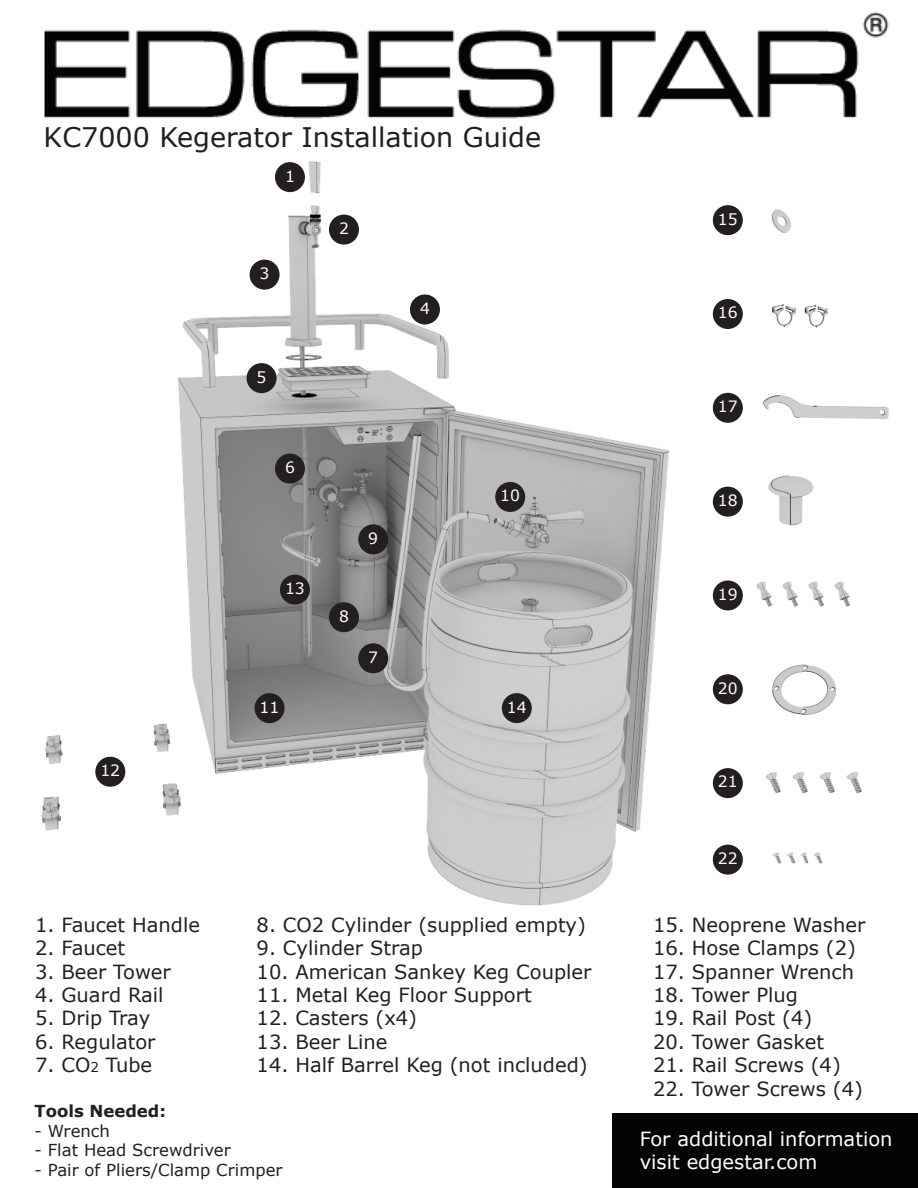
<style>
.page{position:relative;width:918px;height:1188px;background:#fff}
.page>*{position:absolute;margin:0;border:0;box-sizing:border-box;transform-origin:0 0}
.t1{font:27px "Verdana";color:#231f20}
.t2{font:19.5px "Verdana";color:#231f20}
.t3{font:19.5px/23.4px "Verdana";color:#fff}
.t4{font:16.5px "Verdana";color:#231f20}
.t5{font:700 16.5px "Verdana";color:#231f20}
.t6{font:15.6px "Verdana";color:#fff}
.s1{font-size:13.5px}
</style>
<div class="page">
<img style="left:41px;top:161px;width:716px;height:745px">
<img style="left:44px;top:12px;width:845px;height:107px">
<img style="left:768px;top:475px;width:46px;height:51px">
<img style="left:763px;top:395px;width:126px;height:24px">
<img style="left:772px;top:664px;width:65px;height:51px">
<img style="left:771px;top:209px;width:20px;height:24px">
<div style="left:713px;top:205px;width:30px;height:30px;background:#231f20;border-radius:50%"></div>
<div style="left:713px;top:299px;width:30px;height:30px;background:#231f20;border-radius:50%"></div>
<div style="left:713px;top:393px;width:30px;height:30px;background:#231f20;border-radius:50%"></div>
<div style="left:713px;top:487px;width:30px;height:30px;background:#231f20;border-radius:50%"></div>
<div style="left:713px;top:580px;width:30px;height:30px;background:#231f20;border-radius:50%"></div>
<div style="left:713px;top:674px;width:30px;height:30px;background:#231f20;border-radius:50%"></div>
<div style="left:713px;top:768px;width:30px;height:30px;background:#231f20;border-radius:50%"></div>
<img style="left:772px;top:304px;width:56px;height:23px">
<img style="left:757px;top:581px;width:16px;height:26px">
<img style="left:783px;top:581px;width:16px;height:26px">
<img style="left:809px;top:581px;width:16px;height:26px">
<img style="left:835px;top:581px;width:16px;height:26px">
<img style="left:792px;top:772px;width:16px;height:21px">
<img style="left:765px;top:772px;width:16px;height:21px">
<img style="left:819px;top:772px;width:16px;height:21px">
<img style="left:846px;top:772px;width:16px;height:21px">
<div style="left:713px;top:845px;width:30px;height:30px;background:#231f20;border-radius:50%"></div>
<svg style="left:773px;top:852px;width:8px;height:12px"></svg>
<svg style="left:787px;top:852px;width:36px;height:12px"></svg>
<div style="left:502px;top:693px;width:30px;height:30px;background:#231f20;border-radius:50%"></div>
<div style="left:275px;top:162px;width:30px;height:30px;background:#231f20;border-radius:50%"></div>
<div style="left:329px;top:215px;width:30px;height:30px;background:#231f20;border-radius:50%"></div>
<div style="left:250px;top:260px;width:30px;height:30px;background:#231f20;border-radius:50%"></div>
<div style="left:410px;top:294px;width:30px;height:30px;background:#231f20;border-radius:50%"></div>
<div style="left:247px;top:363px;width:30px;height:30px;background:#231f20;border-radius:50%"></div>
<div style="left:275px;top:454px;width:30px;height:30px;background:#231f20;border-radius:50%"></div>
<div style="left:358px;top:643px;width:30px;height:30px;background:#231f20;border-radius:50%"></div>
<div style="left:329px;top:602px;width:30px;height:30px;background:#231f20;border-radius:50%"></div>
<div style="left:358px;top:524px;width:30px;height:30px;background:#231f20;border-radius:50%"></div>
<div style="left:495px;top:482px;width:30px;height:30px;background:#231f20;border-radius:50%"></div>
<div style="left:255px;top:693px;width:30px;height:30px;background:#231f20;border-radius:50%"></div>
<div style="left:95px;top:757px;width:30px;height:30px;background:#231f20;border-radius:50%"></div>
<div style="left:280px;top:575px;width:30px;height:30px;background:#231f20;border-radius:50%"></div>
<div style="left:613px;top:1113px;width:305px;height:75px;background:#040503"></div>
<h1 class="t1" style="left:44px;top:119px;width:499px">KC7000 Kegerator Installation Guide</h1>
<p class="t6" style="left:100px;top:760px;width:21px">12</p>
<p class="t2" style="left:35px;top:911px;width:166px">1. Faucet Handle</p>
<p class="t2" style="left:35px;top:935px;width:92px">2. Faucet</p>
<p class="t2" style="left:35px;top:958px;width:137px">3. Beer Tower</p>
<p class="t2" style="left:35px;top:982px;width:130px">4. Guard Rail</p>
<p class="t2" style="left:35px;top:1005px;width:117px">5. Drip Tray</p>
<p class="t2" style="left:35px;top:1028px;width:122px">6. Regulator</p>
<p class="t2" style="left:35px;top:1052px;width:118px">7. CO<span class="s1">2</span> Tube</p>
<p class="t6" style="left:285px;top:165px;width:11px">1</p>
<p class="t6" style="left:260px;top:263px;width:11px">3</p>
<p class="t6" style="left:339px;top:218px;width:11px">2</p>
<p class="t6" style="left:257px;top:366px;width:11px">5</p>
<p class="t6" style="left:285px;top:457px;width:11px">6</p>
<p class="t6" style="left:285px;top:578px;width:21px">13</p>
<p class="t6" style="left:260px;top:696px;width:21px">11</p>
<p class="t6" style="left:368px;top:527px;width:11px">9</p>
<p class="t6" style="left:339px;top:605px;width:11px">8</p>
<p class="t6" style="left:368px;top:646px;width:11px">7</p>
<p class="t6" style="left:420px;top:297px;width:11px">4</p>
<p class="t6" style="left:500px;top:485px;width:21px">10</p>
<p class="t6" style="left:507px;top:696px;width:21px">14</p>
<p class="t2" style="left:257px;top:911px;width:331px">8. CO2 Cylinder (supplied empty)</p>
<p class="t2" style="left:257px;top:935px;width:168px">9. Cylinder Strap</p>
<p class="t2" style="left:257px;top:958px;width:336px">10. American Sankey Keg Coupler</p>
<p class="t2" style="left:257px;top:982px;width:277px">11. Metal Keg Floor Support</p>
<p class="t2" style="left:257px;top:1005px;width:162px">12. Casters (x4)</p>
<p class="t2" style="left:257px;top:1028px;width:132px">13. Beer Line</p>
<p class="t2" style="left:257px;top:1052px;width:333px">14. Half Barrel Keg (not included)</p>
<p class="t5" style="left:34px;top:1099px;width:133px">Tools Needed:</p>
<p class="t4" style="left:34px;top:1119px;width:77px">- Wrench</p>
<p class="t4" style="left:34px;top:1139px;width:198px">- Flat Head Screwdriver</p>
<p class="t4" style="left:34px;top:1159px;width:250px">- Pair of Pliers/Clamp Crimper</p>
<p class="t6" style="left:718px;top:208px;width:21px">15</p>
<p class="t6" style="left:718px;top:302px;width:21px">16</p>
<p class="t6" style="left:718px;top:396px;width:21px">17</p>
<p class="t6" style="left:718px;top:490px;width:21px">18</p>
<p class="t6" style="left:718px;top:583px;width:21px">19</p>
<p class="t6" style="left:718px;top:677px;width:21px">20</p>
<p class="t6" style="left:718px;top:771px;width:21px">21</p>
<p class="t6" style="left:718px;top:848px;width:21px">22</p>
<p class="t2" style="left:653px;top:911px;width:214px">15. Neoprene Washer</p>
<p class="t2" style="left:653px;top:935px;width:204px">16. Hose Clamps (2)</p>
<p class="t2" style="left:653px;top:958px;width:202px">17. Spanner Wrench</p>
<p class="t2" style="left:653px;top:982px;width:146px">18. Tower Plug</p>
<p class="t2" style="left:653px;top:1005px;width:161px">19. Rail Post (4)</p>
<p class="t2" style="left:653px;top:1028px;width:172px">20. Tower Gasket</p>
<p class="t2" style="left:653px;top:1052px;width:189px">21. Rail Screws (4)</p>
<p class="t2" style="left:653px;top:1075px;width:211px">22. Tower Screws (4)</p>
<p class="t3" style="left:640px;top:1127px;width:254px">For additional information visit edgestar.com</p>
</div>
